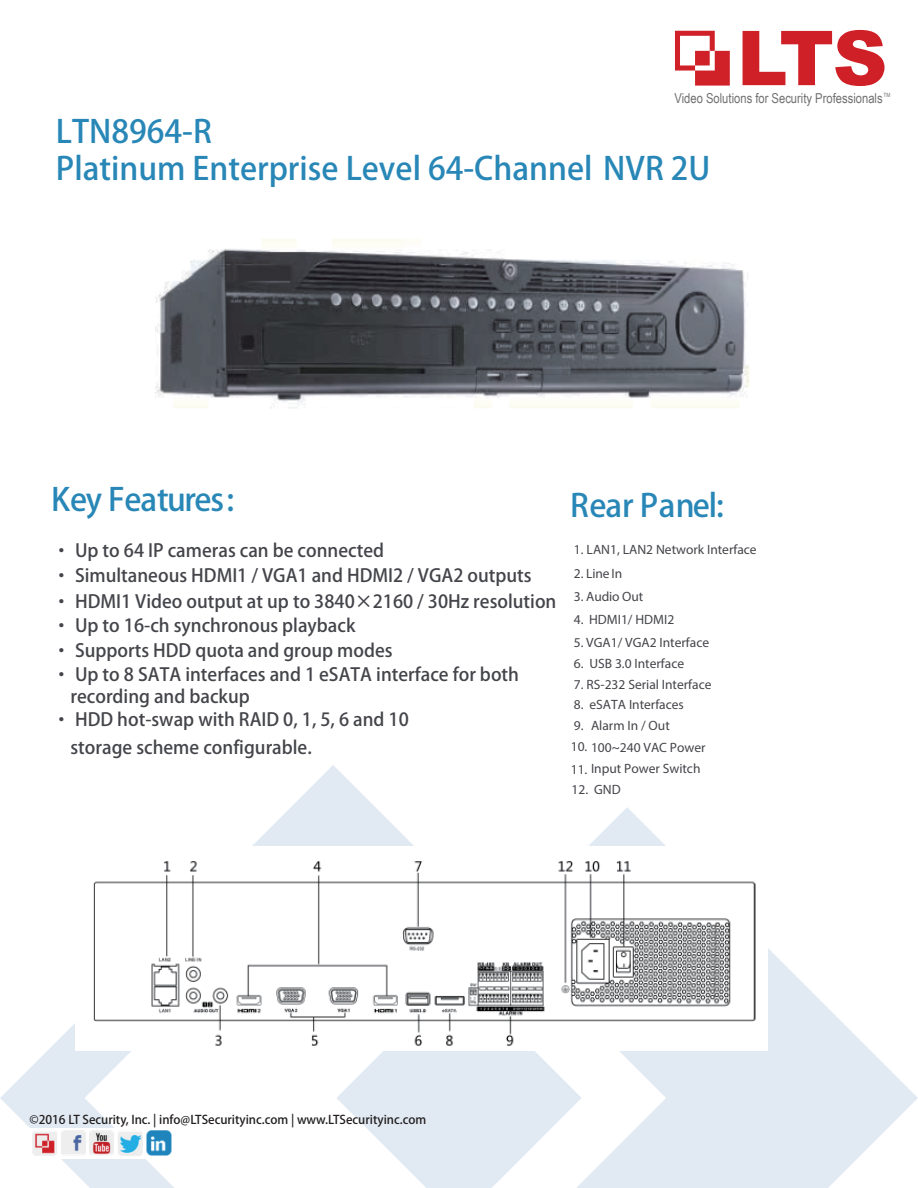
<style>
.page{position:relative;width:918px;height:1188px;background:#fff}
.page>*{position:absolute;margin:0;border:0;box-sizing:border-box;transform-origin:0 0}
.t1{font:31.5px "Roboto";color:#2887b7}
.t2{font:31.5px "Roboto";letter-spacing:-.04em;color:#2887b7}
.t3{font:31.5px "Adobe Heiti Std";color:#2887b7}
.t4{font:18px/24.8px "Roboto";color:#44454a}
.t5{font:13.65px "Arial Narrow";color:#707070}
.t6{font:13.5px/21px "Myriad Pro";color:#44454a}
.t7{font:500 12px "Roboto";color:#231f20}
.t8{font:5.7px "Arial Narrow";color:#707070}
.s1{font-family:"Adobe Heiti Std"}
</style>
<div class="page">
<svg style="left:0;top:765px;width:918px;height:423px"></svg>
<img style="left:30px;top:1129px;width:145px;height:30px">
<svg style="left:675px;top:31px;width:55px;height:55px"></svg>
<svg style="left:743px;top:30px;width:142px;height:56px"></svg>
<img style="left:75px;top:847px;width:692px;height:204px">
<img style="left:155px;top:239px;width:595px;height:170px">
<p class="t5" style="left:674px;top:88px;width:210px">Video Solutions for Security Professionals</p>
<p class="t8" style="left:884px;top:91px;width:8px">TM</p>
<h1 class="t3" style="left:56px;top:112px;width:157px">LTN8964-R</h1>
<h1 class="t1" style="left:56px;top:149px;width:656px">Platinum Enterprise Level 64<span class="s1">-</span>Channel NVR 2U</h1>
<h1 class="t2" style="left:51px;top:481px;width:185px">Key Features:</h1>
<h1 class="t1" style="left:570px;top:486px;width:155px">Rear Panel:</h1>
<p class="t6" style="left:574px;top:539px;width:185px">1. LAN1, LAN2 Network Interface</p>
<p class="t4" style="left:52px;top:538px;width:505px">· Up to 64 IP cameras can be connected<br>· Simultaneous HDMI1 / VGA1 and HDMI2 / VGA2 outputs<br>· HDMI1 Video output at up to 3840×2160 / 30Hz resolution · Up to 16-ch synchronous playback<br>· Support<span class="s1">s</span> HDD quota and group modes<br>· Up to 8 SATA interface<span class="s1">s</span> and 1 eSATA interface for both</p>
<p class="t4" style="left:52px;top:685px;width:358px;line-height:23.1px;text-indent:18px">recording and backup<br>· HDD hot-swap with RAID 0, 1, 5, 6 and 10</p>
<p class="t4" style="left:70px;top:736px;width:243px">storage scheme configurable.</p>
<p class="t6" style="left:574px;top:562px;width:50px">2. Line In</p>
<p class="t6" style="left:574px;top:586px;width:71px">3. Audio Out</p>
<p class="t6" style="left:574px;top:609px;width:102px">4. HDMI1/ HDMI2</p>
<p class="t6" style="left:574px;top:632px;width:137px">5. VGA1/ VGA2 Interface</p>
<p class="t6" style="left:574px;top:653px;width:112px">6. USB 3.0 Interface</p>
<p class="t6" style="left:574px;top:673px;width:139px">7. RS-232 Serial Interface</p>
<p class="t6" style="left:574px;top:694px;width:112px">8. eSATA Interfaces<br>9.</p>
<p class="t6" style="left:571px;top:736px;width:136px">10. 100~240 VAC Power</p>
<p class="t6" style="left:571px;top:758px;width:131px">11. Input Power Switch</p>
<p class="t6" style="left:572px;top:779px;width:51px">12. GND</p>
<p class="t6" style="left:591px;top:715px;width:80px">Alarm In / Out</p>
<p class="t7" style="left:29px;top:1112px;width:398px">©2016 LT Security, Inc. | info@LTSecurityinc.com | www.LTSecurityinc.com</p>
</div>
